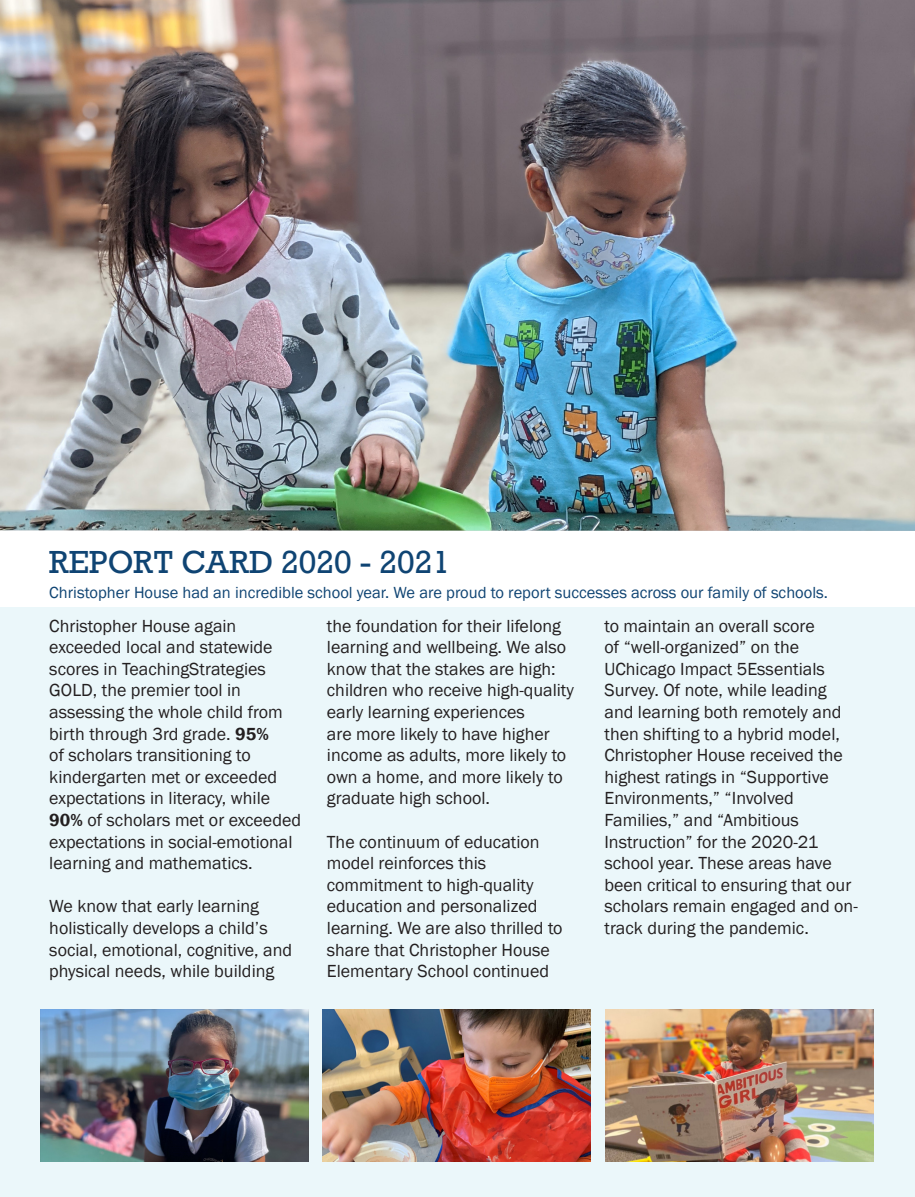
<style>
.page{position:relative;width:915px;height:1197px;background:#fff}
.page>*{position:absolute;margin:0;border:0;box-sizing:border-box;transform-origin:0 0}
.t1{font:30px "Rockwell";color:#0f4473}
.t2{font:18px/21.6px "Franklin Gothic";color:#231f20}
.t3{font:16.5px "Franklin Gothic";color:#0f4473}
.s1{font-weight:600}
</style>
<div class="page">
<div style="left:0;top:607px;width:915px;height:590px;background:#ebf7fa"></div>
<img style="left:0;top:0;width:915px;height:531px">
<img style="left:40px;top:1009px;width:268px;height:153px">
<img style="left:323px;top:1009px;width:267px;height:153px">
<img style="left:605px;top:1009px;width:268px;height:153px">
<svg style="left:913px;top:0;width:2px;height:8px"></svg>
<p class="t1" style="left:49px;top:543px;width:402px">REPORT CARD 2020 - 2021</p>
<p class="t3" style="left:49px;top:582px;width:780px">Christopher House had an incredible school year. We are proud to report successes across our family of schools.</p>
<p class="t2" style="left:49px;top:615px;width:253px">Christopher House again exceeded local and statewide scores in TeachingStrategies<br>GOLD, the premier tool in assessing the whole child from birth through 3rd grade. <span class="s1">95%<br></span>of scholars transitioning to kindergarten met or exceeded expectations in literacy, while<br><span class="s1">90%</span> of scholars met or exceeded expectations in social-emotional learning and mathematics.</p>
<p class="t2" style="left:49px;top:896px;width:244px">We know that early learning holistically develops a child’s social, emotional, cognitive, and physical needs, while building</p>
<p class="t2" style="left:327px;top:615px;width:248px">the foundation for their lifelong learning and wellbeing. We also know that the stakes are high: children who receive high-quality early learning experiences<br>are more likely to have higher income as adults, more likely to own a home, and more likely to graduate high school.</p>
<p class="t2" style="left:327px;top:831px;width:237px">The continuum of education model reinforces this commitment to high-quality education and personalized learning. We are also thrilled to share that Christopher House<br>Elementary School continued</p>
<p class="t2" style="left:604px;top:615px;width:255px">to maintain an overall score<br>of “well-organized” on the<br>UChicago Impact 5Essentials<br>Survey. Of note, while leading and learning both remotely and then shifting to a hybrid model,<br>Christopher House received the highest ratings in “Supportive<br>Environments,” “Involved<br>Families,” and “Ambitious<br>Instruction” for the 2020-21 school year. These areas have been critical to ensuring that our scholars remain engaged and on&shy;track during the pandemic.</p>
</div>
